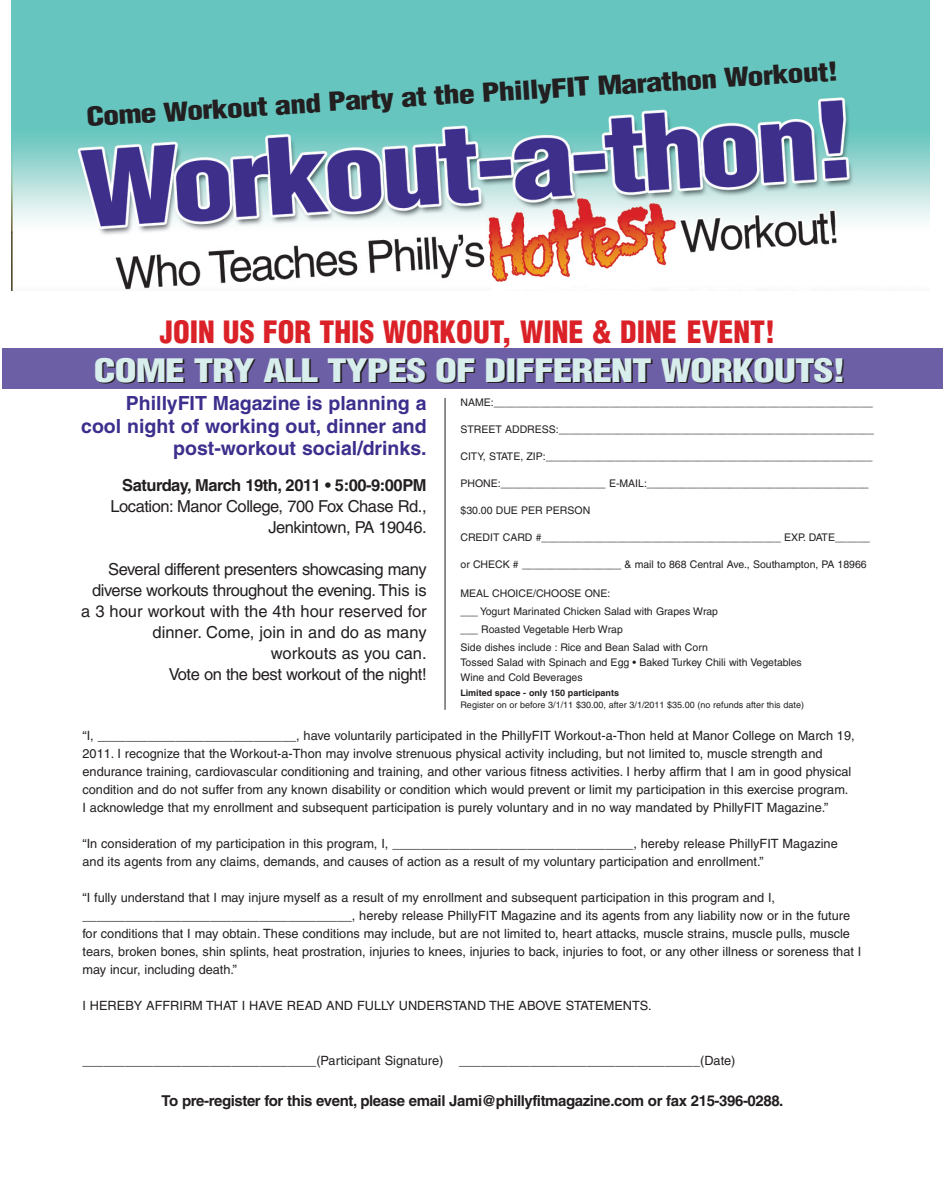
<style>
.page{position:relative;width:945px;height:1188px;background:#fff}
.page>*{position:absolute;margin:0;border:0;box-sizing:border-box;transform-origin:0 0}
.t1{font:31.5px "Switzerland Cond Black";letter-spacing:-.025em;color:#d8eeec;scale:1.25 1}
.t2{font:30px "Switzerland Cond Black";color:#db2128}
.t3{font:25.5px "Switzerland Cond Black";color:#231f20;scale:1.25 1}
.t4{font:700 19.5px/22.5px "Helvetica";color:#3c2f8d;text-align:right}
.t5{font:16.5px/21px "Helvetica";letter-spacing:-.03em;color:#231f20;text-align:right}
.t6{font:700 16.5px "Helvetica";letter-spacing:-.03em;color:#231f20}
.t7{font:700 15px "Helvetica";letter-spacing:-.03em;color:#231f20}
.t8{font:12.75px/18px "Helvetica";color:#231f20}
.t9{font:10.5px/18px "Helvetica";color:#231f20}
.t10{font:9px "Helvetica";color:#231f20}
.t11{font:700 9px "Helvetica";color:#231f20}
</style>
<div class="page">
<img style="left:11px;top:0;width:918px;height:290px">
<hr style="left:445px;top:398px;width:1px;height:312px;background:#231f20">
<div style="left:2px;top:348px;width:941px;height:41px;background:#6d5fa5"></div>
<h3 class="t3" style="left:86px;top:98px;width:604px;rotate:-3deg">Come Workout and Party at the PhillyFIT Marathon Workout!</h3>
<h2 class="t2" style="left:160px;top:313px;width:617px">JOIN US FOR THIS WORKOUT, WINE &amp; DINE EVENT!</h2>
<h1 class="t1" style="left:94px;top:350px;width:603px">COME TRY ALL TYPES OF DIFFERENT WORKOUTS!</h1>
<h3 class="t4" style="left:81px;top:394px;width:347px">PhillyFIT Magazine is planning a cool night of working out, dinner and post-workout social/drinks.</h3>
<p class="t6" style="left:122px;top:479px;width:306px">Saturday, March 19th, 2011 • 5:00-9:00PM</p>
<p class="t5" style="left:111px;top:498px;width:318px">Location: Manor College, 700 Fox Chase Rd.,<br>Jenkintown, PA 19046.</p>
<p class="t5" style="left:81px;top:561px;width:347px">Several different presenters showcasing many diverse workouts throughout the evening. This is a 3 hour workout with the 4th hour reserved for dinner. Come, join in and do as many<br>workouts as you can.<br>Vote on the best workout of the night!</p>
<p class="t9" style="left:460px;top:394px;width:414px">NAME:_________________________________________________________________</p>
<p class="t9" style="left:460px;top:421px;width:415px">STREET ADDRESS:______________________________________________________</p>
<p class="t9" style="left:460px;top:448px;width:414px">CITY, STATE, ZIP:________________________________________________________</p>
<p class="t9" style="left:460px;top:475px;width:410px">PHONE:__________________ E-MAIL:______________________________________</p>
<p class="t9" style="left:460px;top:502px;width:131px">$30.00 DUE PER PERSON</p>
<p class="t9" style="left:460px;top:529px;width:411px">CREDIT CARD #_________________________________________ EXP. DATE______</p>
<p class="t9" style="left:460px;top:556px;width:408px">or CHECK # _________________ &amp; mail to 868 Central Ave., Southampton, PA 18966</p>
<p class="t9" style="left:460px;top:585px;width:259px">MEAL CHOICE/CHOOSE ONE:<br>___ Yogurt Marinated Chicken Salad with Grapes Wrap ___ Roasted Vegetable Herb Wrap<br>Side dishes include : Rice and Bean Salad with Corn</p>
<p class="t9" style="left:460px;top:655px;width:343px;line-height:15px">Tossed Salad with Spinach and Egg • Baked Turkey Chili with Vegetables<br>Wine and Cold Beverages</p>
<p class="t11" style="left:460px;top:689px;width:160px">Limited space - only 150 participants</p>
<p class="t10" style="left:460px;top:701px;width:345px">Register on or before 3/1/11 $30.00, after 3/1/2011 $35.00 (no refunds after this date)</p>
<p class="t8" style="left:82px;top:727px;width:774px">“I, ____________________________, have voluntarily participated in the PhillyFIT Workout-a-Thon held at Manor College on March 19, 2011. I recognize that the Workout-a-Thon may involve strenuous physical activity including, but not limited to, muscle strength and endurance training, cardiovascular conditioning and training, and other various fitness activities. I herby affirm that I am in good physical condition and do not suffer from any known disability or condition which would prevent or limit my participation in this exercise program.<br>I acknowledge that my enrollment and subsequent participation is purely voluntary and in no way mandated by PhillyFIT Magazine.”</p>
<p class="t8" style="left:82px;top:835px;width:757px">“In consideration of my participation in this program, I, __________________________________, hereby release PhillyFIT Magazine and its agents from any claims, demands, and causes of action as a result of my voluntary participation and enrollment.”</p>
<p class="t8" style="left:82px;top:889px;width:780px">“I fully understand that I may injure myself as a result of my enrollment and subsequent participation in this program and I, ______________________________________, hereby release PhillyFIT Magazine and its agents from any liability now or in the future for conditions that I may obtain. These conditions may include, but are not limited to, heart attacks, muscle strains, muscle pulls, muscle tears, broken bones, shin splints, heat prostration, injuries to knees, injuries to back, injuries to foot, or any other illness or soreness that I may incur, including death.”</p>
<p class="t8" style="left:82px;top:997px;width:571px">I HEREBY AFFRIRM THAT I HAVE READ AND FULLY UNDERSTAND THE ABOVE STATEMENTS.</p>
<p class="t8" style="left:82px;top:1053px;width:655px">_________________________________(Participant Signature) __________________________________(Date)</p>
<p class="t7" style="left:162px;top:1095px;width:623px">To pre-register for this event, please email Jami@phillyfitmagazine.com or fax 215-396-0288.</p>
</div>
